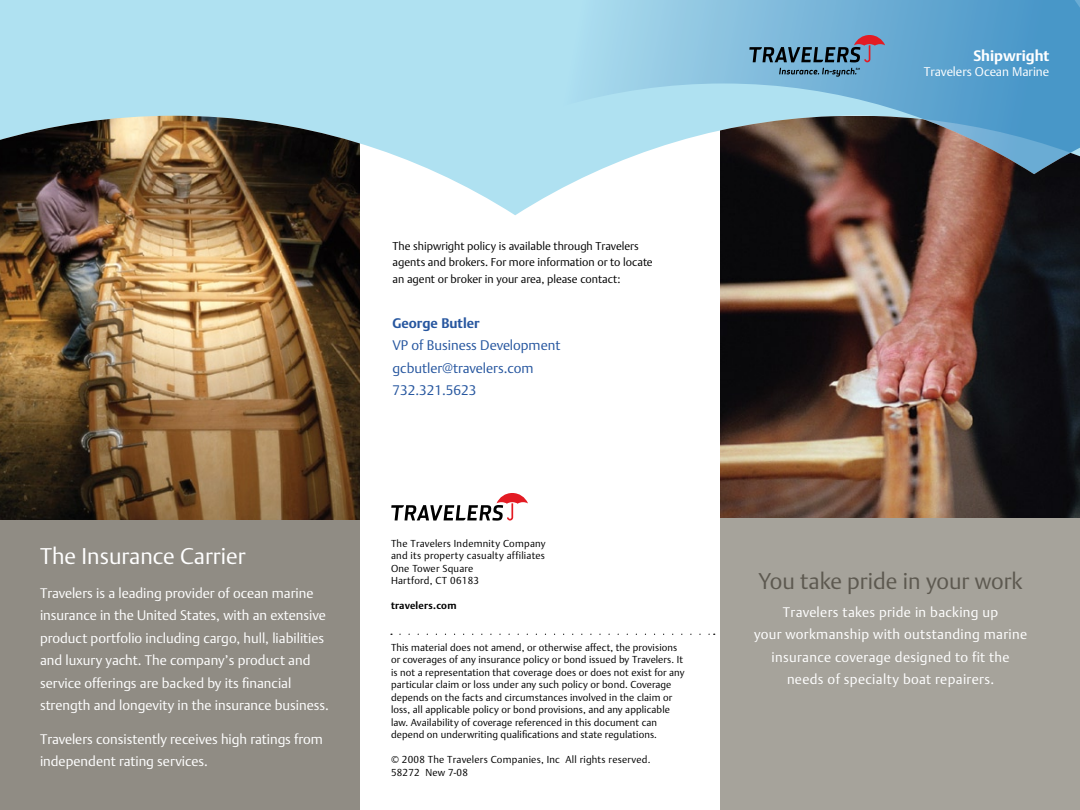
<style>
.page{position:relative;width:1080px;height:810px;background:#fff}
.page>*{position:absolute;margin:0;border:0;box-sizing:border-box;transform-origin:0 0}
.t1{font:300 22.5px "DTL Argo TOT";color:#5d5950}
.t2{font:300 22.5px "DTL Argo TOT";color:#fff}
.t3{font:700 15px "DTL Argo TOT";color:#fff}
.t4{font:300 13.75px/22.5px "DTL Argo TOT";color:#fff}
.t5{font:300 13.75px/22.5px "DTL Argo TOT";letter-spacing:.025em;color:#fff;text-align:center}
.t6{font:300 13.75px/22.5px "DTL Argo TOT";color:#26569f}
.t7{font:700 13.75px "DTL Argo TOT";color:#26569f}
.t8{font:300 12.5px "DTL Argo TOT";color:#fff}
.t9{font:300 11.25px/16.2px "DTL Argo TOT";color:#000}
.t10{font:300 10px/12.5px "DTL Argo TOT";letter-spacing:.01em;color:#000}
.t11{font:700 10px "DTL Argo TOT";letter-spacing:.02em;color:#000}
</style>
<div class="page">
<img style="left:720px;top:215px;width:360px;height:304px">
<img style="left:0;top:215px;width:360px;height:305px">
<div style="left:0;top:520px;width:360px;height:290px;background:#908c84"></div>
<div style="left:720px;top:519px;width:360px;height:291px;background:#a6a39b"></div>
<svg style="left:0;top:0;width:1080px;height:215px;background:#91a0a2"></svg>
<svg style="left:421px;top:0;width:659px;height:174px;background:#86b4ca"></svg>
<svg style="left:391px;top:493px;width:137px;height:28px"></svg>
<svg style="left:400px;top:634px;width:315px;height:1px"></svg>
<svg style="left:749px;top:35px;width:136px;height:27px;background:#6685a0"></svg>
<svg style="left:779px;top:68px;width:81px;height:9px"></svg>
<h1 class="t2" style="left:40px;top:542px;width:207px">The Insurance Carrier</h1>
<p class="t4" style="left:40px;top:582px;width:290px">Travelers is a leading provider of ocean marine insurance in the United States, with an extensive product portfolio including cargo, hull, liabilities and luxury yacht. The company’s product and service offerings are backed by its financial strength and longevity in the insurance business.</p>
<h3 class="t4" style="left:40px;top:728px;width:284px">Travelers consistently receives high ratings from independent rating services.</h3>
<p class="t9" style="left:392px;top:238px;width:262px">The shipwright policy is available through Travelers agents and brokers. For more information or to locate an agent or broker in your area, please contact:</p>
<h3 class="t7" style="left:392px;top:314px;width:89px">George Butler</h3>
<h3 class="t6" style="left:392px;top:334px;width:169px">VP of Business Development gcbutler@travelers.com<br>732.321.5623</h3>
<p class="t10" style="left:391px;top:537px;width:156px">The Travelers Indemnity Company and its property casualty affiliates<br>One Tower Square<br>Hartford, CT 06183</p>
<p class="t11" style="left:391px;top:600px;width:67px">travelers.com</p>
<p class="t10" style="left:391px;top:641px;width:295px">This material does not amend, or otherwise affect, the provisions or coverages of any insurance policy or bond issued by Travelers. It is not a representation that coverage does or does not exist for any particular claim or loss under any such policy or bond. Coverage depends on the facts and circumstances involved in the claim or loss, all applicable policy or bond provisions, and any applicable law. Availability of coverage referenced in this document can depend on underwriting qualifications and state regulations.</p>
<p class="t10" style="left:391px;top:754px;width:261px">© 2008 The Travelers Companies, Inc All rights reserved.<br>58272 New 7-08</p>
<h2 class="t3" style="left:973px;top:46px;width:77px">Shipwright</h2>
<p class="t8" style="left:924px;top:64px;width:127px">Travelers Ocean Marine</p>
<h1 class="t1" style="left:758px;top:567px;width:266px">You take pride in your work</h1>
<h3 class="t5" style="left:754px;top:601px;width:275px">Travelers takes pride in backing up<br>your workmanship with outstanding marine insurance coverage designed to fit the needs of specialty boat repairers.</h3>
</div>
